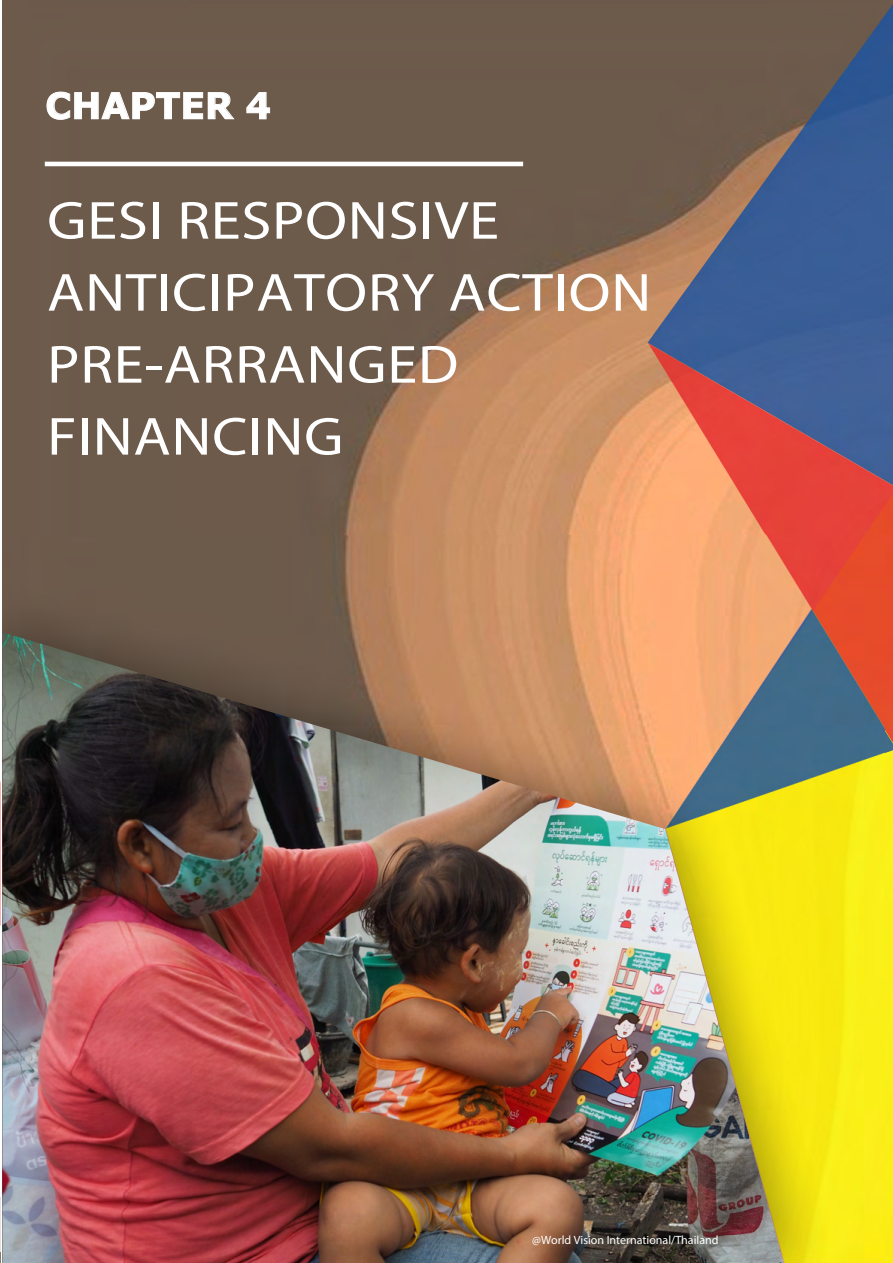
<style>
.page{position:relative;width:893px;height:1263px;background:#fff}
.page>*{position:absolute;margin:0;border:0;box-sizing:border-box;transform-origin:0 0}
.t1{font:900 54px/72px "Avenir";letter-spacing:.01em;color:#fff;scale:1.13 1}
.t2{font:700 36px "Verdana";color:#fff}
.t3{font:300 12px "Avenir";color:#fff}
</style>
<div class="page">
<img style="left:0;top:781px;width:1px;height:145px">
<img style="left:0;top:1197px;width:1px;height:56px">
<svg style="left:2px;top:0;width:891px;height:534px;background:#7e6450"></svg>
<svg style="left:47px;top:92px;width:187px;height:28px;background:#847569"></svg>
<svg style="left:247px;top:92px;width:23px;height:27px"></svg>
<img style="left:647px;top:486px;width:246px;height:124px">
<img style="left:647px;top:3px;width:246px;height:483px">
<img style="left:885px;top:610px;width:8px;height:219px">
<img style="left:2px;top:534px;width:883px;height:729px">
<img style="left:2px;top:632px;width:782px;height:631px">
<p class="t2" style="left:45px;top:80px;width:227px">CHAPTER 4</p>
<p class="t1" style="left:47px;top:184px;width:536px">GESI RESPONSIVE<br>ANTICIPATORY ACTION<br>PRE-ARRANGED<br>FINANCING</p>
<p class="t3" style="left:532px;top:1232px;width:188px">@World Vision International/Thailand</p>
</div>
